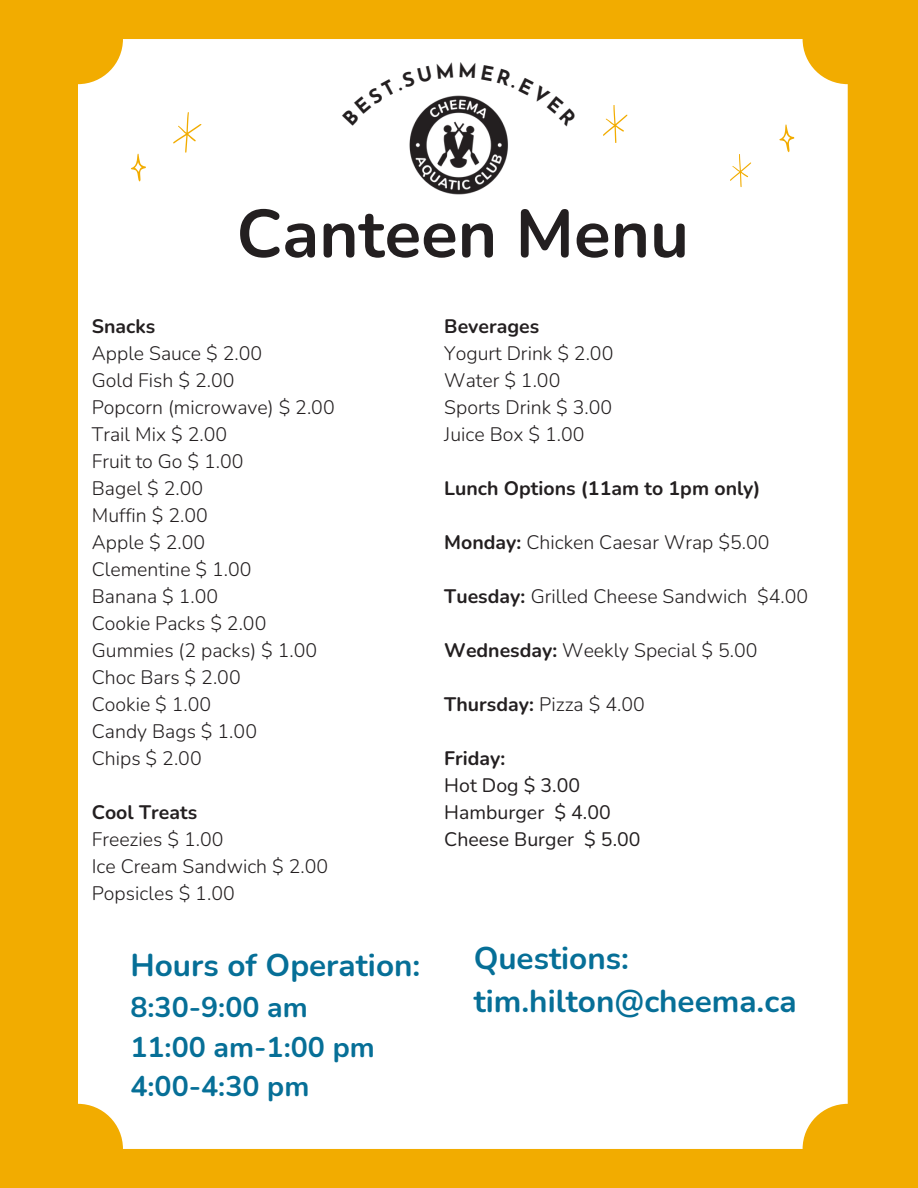
<style>
.page{position:relative;width:918px;height:1188px;background:#f2ac00}
.page>*{position:absolute;margin:0;border:0;box-sizing:border-box;transform-origin:0 0}
.t1{font:700 67.35px "Nunito";color:#231f20}
.t2{font:700 31.5px/43.8px "Nunito";color:#066f97}
.t3{font:700 28.5px/39.3px "Nunito";color:#066f97}
.t4{font:300 19.5px "Nunito";color:#231f20}
.t5{font:700 19.5px "Nunito";color:#231f20}
.t6{font:19.5px/27px "Nunito";color:#231f20}
.s1{font-weight:700}
</style>
<div class="page">
<div style="left:78px;top:39px;width:770px;height:1110px;background:#fff;border-radius:45px"></div>
<svg style="left:173px;top:112px;width:28px;height:41px"></svg>
<svg style="left:130px;top:153px;width:16px;height:29px"></svg>
<svg style="left:603px;top:105px;width:25px;height:38px"></svg>
<svg style="left:779px;top:124px;width:16px;height:29px"></svg>
<svg style="left:730px;top:154px;width:22px;height:33px"></svg>
<img style="left:409px;top:95px;width:99px;height:100px">
<svg style="left:409px;top:95px;width:44px;height:30px"></svg>
<svg style="left:460px;top:95px;width:48px;height:31px"></svg>
<h3 class="t1" style="left:236px;top:189px;width:454px">Canteen Menu</h3>
<p class="t5" style="left:92px;top:313px;width:65px">Snacks</p>
<p class="t4" style="left:92px;top:340px;width:172px">Apple Sauce $ 2.00</p>
<p class="t4" style="left:92px;top:367px;width:144px">Gold Fish $ 2.00</p>
<p class="t4" style="left:92px;top:394px;width:244px">Popcorn (microwave) $ 2.00</p>
<p class="t4" style="left:92px;top:421px;width:137px">Trail Mix $ 2.00</p>
<p class="t4" style="left:92px;top:448px;width:153px">Fruit to Go $ 1.00</p>
<p class="t4" style="left:92px;top:475px;width:113px">Bagel $ 2.00</p>
<p class="t4" style="left:92px;top:502px;width:118px">Muffin $ 2.00</p>
<p class="t4" style="left:92px;top:529px;width:115px">Apple $ 2.00</p>
<p class="t4" style="left:92px;top:556px;width:161px">Clementine $ 1.00</p>
<p class="t4" style="left:92px;top:583px;width:128px">Banana $ 1.00</p>
<h2 class="t4" style="left:92px;top:610px;width:176px">Cookie Packs $ 2.00</h2>
<p class="t4" style="left:92px;top:637px;width:227px">Gummies (2 packs) $ 1.00</p>
<p class="t4" style="left:92px;top:664px;width:150px">Choc Bars $ 2.00</p>
<p class="t4" style="left:92px;top:691px;width:121px">Cookie $ 1.00</p>
<p class="t4" style="left:92px;top:718px;width:167px">Candy Bags $ 1.00</p>
<p class="t4" style="left:92px;top:745px;width:111px">Chips $ 2.00</p>
<h4 class="t5" style="left:92px;top:799px;width:107px">Cool Treats</h4>
<p class="t4" style="left:92px;top:826px;width:133px">Freezies $ 1.00</p>
<p class="t4" style="left:92px;top:853px;width:238px">Ice Cream Sandwich $ 2.00</p>
<p class="t4" style="left:92px;top:880px;width:144px">Popsicles $ 1.00</p>
<h2 class="t2" style="left:130px;top:943px;width:291px">Hours of Operation:</h2>
<h3 class="t3" style="left:130px;top:988px;width:246px">8:30-9:00 am<br>11:00 am-1:00 pm<br>4:00-4:30 pm</h3>
<p class="t5" style="left:444px;top:313px;width:97px">Beverages</p>
<p class="t4" style="left:444px;top:340px;width:171px">Yogurt Drink $ 2.00</p>
<p class="t4" style="left:444px;top:367px;width:118px">Water $ 1.00</p>
<p class="t4" style="left:444px;top:394px;width:170px">Sports Drink $ 3.00</p>
<p class="t4" style="left:444px;top:421px;width:142px">Juice Box $ 1.00</p>
<h2 class="t5" style="left:444px;top:475px;width:318px">Lunch Options (11am to 1pm only)</h2>
<p class="t4" style="left:444px;top:529px;width:327px"><span class="s1">Monday:</span> Chicken Caesar Wrap $5.00</p>
<p class="t4" style="left:444px;top:583px;width:366px"><span class="s1">Tuesday:</span> Grilled Cheese Sandwich $4.00</p>
<p class="t4" style="left:444px;top:637px;width:315px"><span class="s1">Wednesday:</span> Weekly Special $ 5.00</p>
<p class="t4" style="left:444px;top:691px;width:202px"><span class="s1">Thursday:</span> Pizza $ 4.00</p>
<p class="t5" style="left:444px;top:745px;width:63px">Friday:</p>
<p class="t6" style="left:444px;top:772px;width:198px">Hot Dog $ 3.00<br>Hamburger $ 4.00<br>Cheese Burger $ 5.00</p>
<h2 class="t2" style="left:474px;top:936px;width:324px">Questions: tim.hilton@cheema.ca</h2>
</div>
